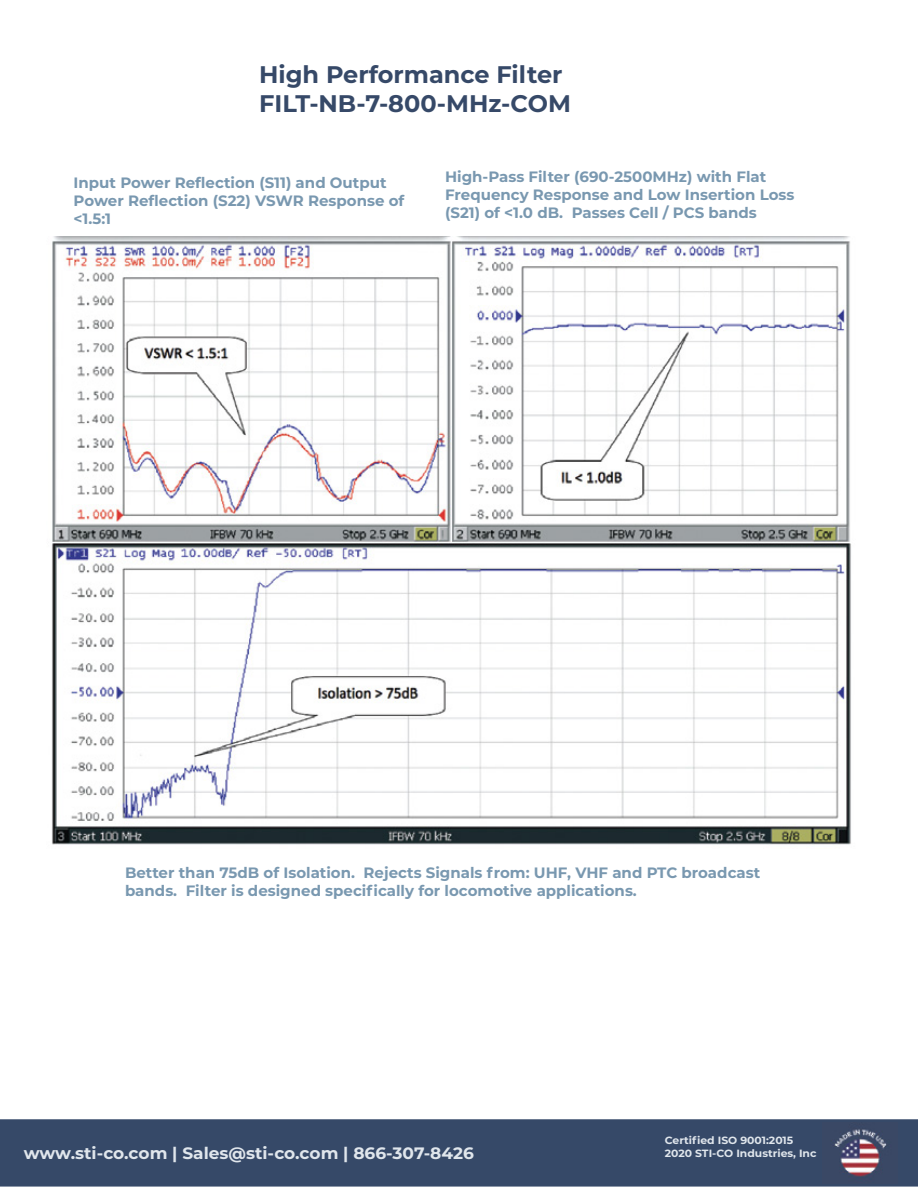
<style>
.page{position:relative;width:918px;height:1188px;background:#fff}
.page>*{position:absolute;margin:0;border:0;box-sizing:border-box;transform-origin:0 0}
.t1{font:700 24px/28.8px "Montserrat";color:#364968}
.t2{font:700 16.5px "Montserrat";color:#e0e6ec}
.t3{font:700 15px/18px "Montserrat";color:#7998b0}
.t4{font:700 10.5px/12.6px "Montserrat";color:#e0e6ec}
</style>
<div class="page">
<div style="left:0;top:1119px;width:918px;height:68px;background:#364968"></div>
<img style="left:823px;top:1122px;width:74px;height:61px">
<img style="left:52px;top:237px;width:799px;height:608px">
<h1 class="t1" style="left:259px;top:59px;width:313px">High Performance Filter<br>FILT-NB-7-800-MHz-COM</h1>
<p class="t3" style="left:74px;top:173px;width:332px">Input Power Reflection (S11) and Output<br>Power Reflection (S22) VSWR Response of &lt;1.5:1</p>
<p class="t3" style="left:445px;top:167px;width:351px">High-Pass Filter (690-2500MHz) with Flat<br>Frequency Response and Low Insertion Loss (S21) of &lt;1.0 dB. Passes Cell / PCS bands</p>
<p class="t3" style="left:125px;top:863px;width:637px">Better than 75dB of Isolation. Rejects Signals from: UHF, VHF and PTC broadcast bands. Filter is designed specifically for locomotive applications.</p>
<p class="t2" style="left:24px;top:1141px;width:452px">www.sti-co.com | Sales@sti-co.com | 866-307-8426</p>
<p class="t4" style="left:665px;top:1133px;width:153px">Certified ISO 9001:2015<br>2020 STI-CO Industries, Inc</p>
</div>
